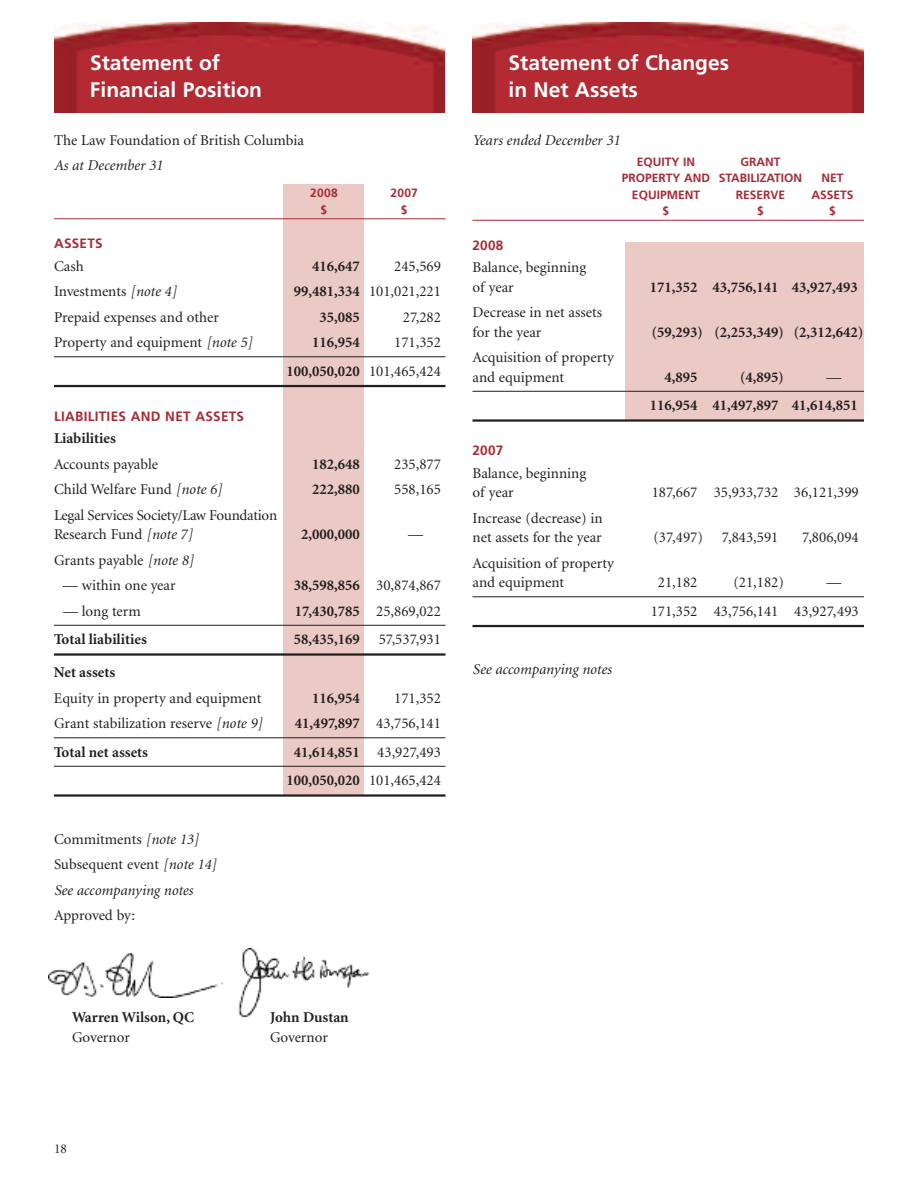
<style>
.page{position:relative;width:918px;height:1188px;background:#fff}
.page>*{position:absolute;margin:0;border:0;box-sizing:border-box;transform-origin:0 0}
.t1{font:700 21px/27px "Frutiger";color:#fff}
.t2{font:15px/19.5px "Minion";color:#231f20}
.t3{font:700 15px/28.5px "Minion";color:#231f20;text-align:center}
.t4{font:italic 15px/25.5px "Minion";color:#231f20}
.t5{font:15px/19.5px "Minion";letter-spacing:-.02em;color:#231f20}
.t6{font:700 13.5px "Frutiger";letter-spacing:.02em;color:#a72b36}
.t7{font:13.5px "Minion";color:#231f20}
.t8{font:700 12px/16.5px "Frutiger";color:#a72b36}
.s1{font-style:italic}
.s2{font-weight:700}
.s3{font-weight:400}
.s4{font-style:normal}
</style>
<div class="page">
<img style="left:54px;top:22px;width:391px;height:90px">
<img style="left:472px;top:22px;width:391px;height:90px">
<div style="left:284px;top:184px;width:80px;height:612px;background:#ebcac6"></div>
<div style="left:626px;top:242px;width:238px;height:179px;background:#ebcac6"></div>
<hr style="left:472px;top:220px;width:392px;height:1px;background:#a72b36">
<hr style="left:472px;top:391px;width:392px;height:1px;background:#231f20">
<hr style="left:472px;top:419px;width:392px;height:3px;background:#231f20">
<hr style="left:472px;top:596px;width:392px;height:1px;background:#231f20">
<hr style="left:472px;top:625px;width:392px;height:2px;background:#231f20">
<img style="left:48px;top:952px;width:176px;height:45px">
<img style="left:238px;top:948px;width:131px;height:70px">
<hr style="left:54px;top:218px;width:392px;height:1px;background:#a72b36">
<hr style="left:54px;top:356px;width:392px;height:1px;background:#231f20">
<hr style="left:54px;top:385px;width:392px;height:2px;background:#231f20">
<hr style="left:54px;top:625px;width:392px;height:1px;background:#231f20">
<hr style="left:54px;top:653px;width:392px;height:3px;background:#231f20">
<hr style="left:54px;top:737px;width:392px;height:1px;background:#231f20">
<hr style="left:54px;top:766px;width:392px;height:1px;background:#231f20">
<hr style="left:54px;top:794px;width:392px;height:3px;background:#231f20">
<h1 class="t1" style="left:90px;top:51px;width:174px">Statement of<br>Financial Position</h1>
<h1 class="t1" style="left:508px;top:51px;width:222px">Statement of Changes in Net Assets</h1>
<p class="t4" style="left:472px;top:129px;width:149px">Years ended December 31</p>
<p class="t8" style="left:637px;top:154px;width:60px">EQUITY IN</p>
<p class="t2" style="left:54px;top:132px;width:252px">The Law Foundation of British Columbia</p>
<p class="t4" style="left:54px;top:154px;width:110px">As at December 31</p>
<p class="t8" style="left:622px;top:154px;width:182px;text-indent:119px">GRANT<br>PROPERTY AND STABILIZATION</p>
<p class="t8" style="left:821px;top:171px;width:24px">NET</p>
<p class="t8" style="left:310px;top:186px;width:29px">2008</p>
<p class="t8" style="left:391px;top:186px;width:29px">2007</p>
<p class="t8" style="left:321px;top:202px;width:8px">$</p>
<p class="t8" style="left:401px;top:202px;width:8px">$</p>
<p class="t6" style="left:54px;top:238px;width:50px">ASSETS</p>
<p class="t2" style="left:54px;top:258px;width:31px">Cash</p>
<p class="t3" style="left:312px;top:253px;width:49px">416,647</p>
<p class="t2" style="left:394px;top:258px;width:48px">245,569</p>
<p class="t2" style="left:54px;top:283px;width:124px">Investments <span class="s1">[note 4]</span></p>
<p class="t2" style="left:294px;top:283px;width:149px"><span class="s2">99,481,334</span> 101,021,221</p>
<p class="t2" style="left:54px;top:309px;width:166px">Prepaid expenses and other</p>
<p class="t3" style="left:320px;top:304px;width:42px">35,085</p>
<p class="t2" style="left:403px;top:309px;width:40px">27,282</p>
<p class="t2" style="left:54px;top:334px;width:200px">Property and equipment <span class="s1">[note 5]</span></p>
<p class="t3" style="left:312px;top:330px;width:49px">116,954</p>
<p class="t2" style="left:287px;top:330px;width:156px;line-height:28.5px;text-align:right">171,352<br><span class="s2">100,050,020</span> 101,465,424</p>
<p class="t6" style="left:54px;top:411px;width:192px">LIABILITIES AND NET ASSETS</p>
<p class="t3" style="left:54px;top:426px;width:63px">Liabilities</p>
<p class="t2" style="left:54px;top:456px;width:106px">Accounts payable</p>
<p class="t3" style="left:312px;top:451px;width:49px">182,648</p>
<p class="t2" style="left:394px;top:456px;width:48px">235,877</p>
<p class="t2" style="left:54px;top:481px;width:170px">Child Welfare Fund <span class="s1">[note 6]</span></p>
<p class="t3" style="left:312px;top:477px;width:49px">222,880</p>
<p class="t2" style="left:394px;top:481px;width:48px">558,165</p>
<p class="t5" style="left:54px;top:507px;width:225px">Legal Services Society/Law Foundation<br>Research Fund <span class="s1">[note 7]</span></p>
<p class="t3" style="left:301px;top:522px;width:60px">2,000,000</p>
<p class="t2" style="left:408px;top:526px;width:16px">—</p>
<p class="t2" style="left:54px;top:552px;width:142px">Grants payable <span class="s1">[note 8]</span></p>
<p class="t2" style="left:63px;top:577px;width:114px">— within one year</p>
<p class="t3" style="left:294px;top:573px;width:149px">38,598,856 <span class="s3">30,874,867</span></p>
<p class="t2" style="left:63px;top:603px;width:79px">— long term</p>
<p class="t3" style="left:295px;top:598px;width:148px">17,430,785 <span class="s3">25,869,022</span></p>
<p class="t3" style="left:54px;top:627px;width:94px">Total liabilities</p>
<p class="t3" style="left:294px;top:627px;width:149px">58,435,169 <span class="s3">57,537,931</span></p>
<p class="t3" style="left:54px;top:660px;width:63px">Net assets</p>
<p class="t2" style="left:54px;top:690px;width:209px">Equity in property and equipment</p>
<p class="t3" style="left:312px;top:685px;width:49px">116,954</p>
<p class="t2" style="left:394px;top:690px;width:48px">171,352</p>
<p class="t2" style="left:54px;top:715px;width:210px">Grant stabilization reserve <span class="s1">[note 9]</span></p>
<p class="t3" style="left:295px;top:711px;width:148px">41,497,897 <span class="s3">43,756,141</span></p>
<p class="t3" style="left:54px;top:739px;width:96px">Total net assets</p>
<p class="t3" style="left:287px;top:739px;width:156px">41,614,851 <span class="s3">43,927,493<br></span>100,050,020 <span class="s3">101,465,424</span></p>
<p class="t4" style="left:54px;top:828px;width:164px"><span class="s4">Commitments</span> [note 13]<br><span class="s4">Subsequent event</span> [note 14]<br>See accompanying notes</p>
<p class="t2" style="left:54px;top:907px;width:82px">Approved by:</p>
<p class="t6" style="left:472px;top:240px;width:32px">2008</p>
<p class="t2" style="left:472px;top:259px;width:115px">Balance, beginning of year</p>
<p class="t2" style="left:473px;top:304px;width:131px">Decrease in net assets for the year</p>
<p class="t2" style="left:472px;top:349px;width:143px">Acquisition of property and equipment</p>
<p class="t6" style="left:472px;top:445px;width:32px">2007</p>
<p class="t2" style="left:472px;top:465px;width:115px">Balance, beginning of year</p>
<p class="t2" style="left:472px;top:510px;width:132px">Increase (decrease) in net assets for the year</p>
<p class="t2" style="left:472px;top:555px;width:143px">Acquisition of property and equipment</p>
<p class="t4" style="left:473px;top:658px;width:141px">See accompanying notes</p>
<p class="t8" style="left:632px;top:187px;width:70px">EQUIPMENT</p>
<p class="t8" style="left:736px;top:187px;width:51px">RESERVE</p>
<p class="t8" style="left:811px;top:187px;width:44px">ASSETS</p>
<p class="t8" style="left:663px;top:204px;width:8px">$</p>
<p class="t8" style="left:757px;top:204px;width:8px">$</p>
<p class="t8" style="left:829px;top:204px;width:8px">$</p>
<p class="t3" style="left:650px;top:274px;width:210px">171,352 43,756,141 43,927,493</p>
<p class="t3" style="left:652px;top:319px;width:213px">(59,293) (2,253,349) (2,312,642)</p>
<p class="t3" style="left:664px;top:364px;width:35px">4,895</p>
<p class="t3" style="left:740px;top:364px;width:45px">(4,895)</p>
<p class="t2" style="left:827px;top:369px;width:16px">—</p>
<p class="t3" style="left:650px;top:393px;width:210px">116,954 41,497,897 41,614,851</p>
<p class="t2" style="left:652px;top:484px;width:208px">187,667 35,933,732 36,121,399</p>
<p class="t2" style="left:653px;top:529px;width:51px">(37,497)</p>
<p class="t2" style="left:722px;top:529px;width:58px">7,843,591</p>
<p class="t2" style="left:802px;top:529px;width:58px">7,806,094</p>
<p class="t2" style="left:658px;top:574px;width:41px">21,182</p>
<p class="t2" style="left:733px;top:574px;width:52px">(21,182)</p>
<p class="t2" style="left:651px;top:570px;width:210px;line-height:28.5px;text-indent:176px">—<br>171,352 43,756,141 43,927,493</p>
<p class="t3" style="left:72px;top:1005px;width:124px">Warren Wilson, QC</p>
<p class="t3" style="left:270px;top:1005px;width:80px">John Dustan</p>
<p class="t2" style="left:72px;top:1029px;width:60px">Governor</p>
<p class="t2" style="left:270px;top:1029px;width:60px">Governor</p>
<p class="t7" style="left:54px;top:1143px;width:14px">18</p>
</div>
